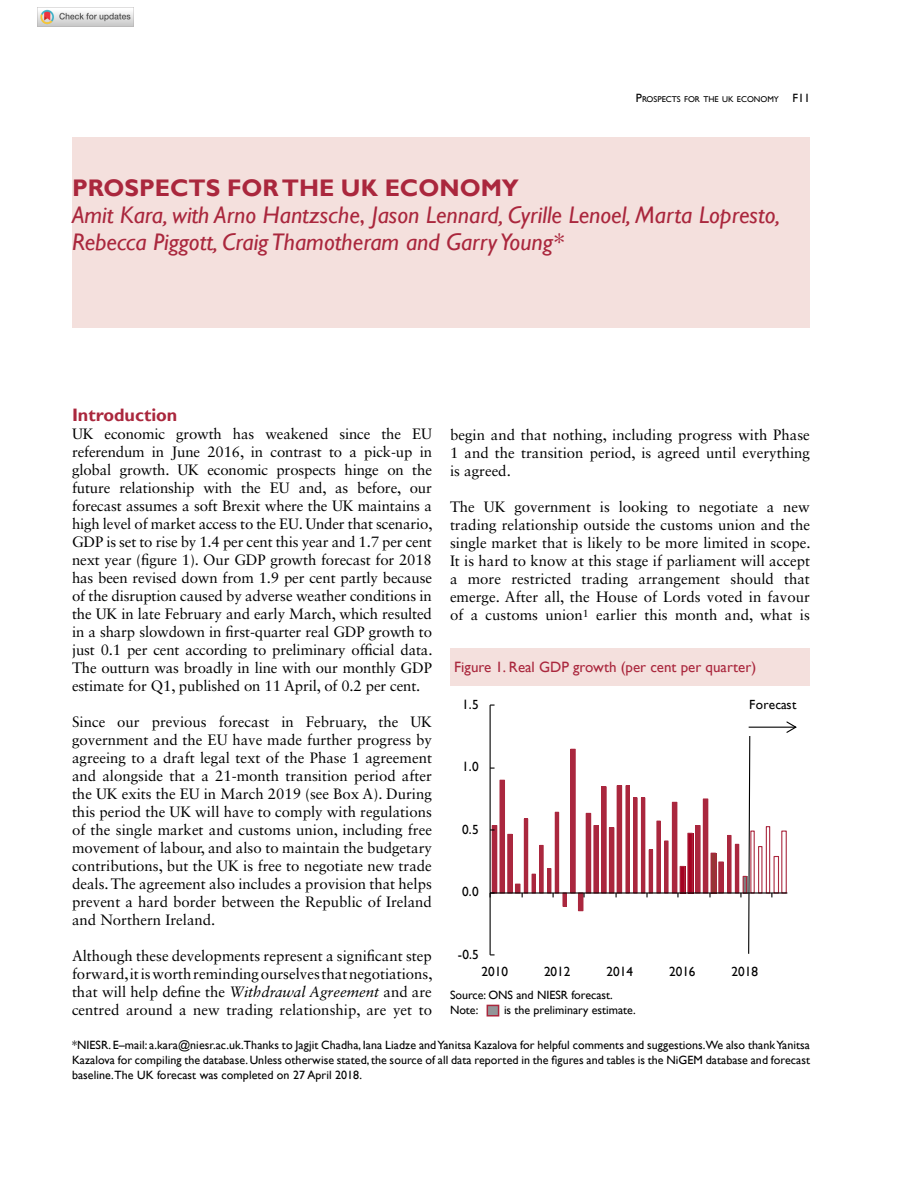
<style>
.page{position:relative;width:918px;height:1188px;background:#fff}
.page>*{position:absolute;margin:0;border:0;box-sizing:border-box;transform-origin:0 0}
.t1{font:italic 24px/27px "Gill Sans";color:#aa273d}
.t2{font:700 18px "Gill Sans";color:#aa273d}
.t3{font:15px/18px "Sabon LT Std";color:#000;text-align:justify}
.t4{font:15px "Gill Sans";color:#aa273d}
.t5{font:13.2px "Gill Sans";color:#000}
.t6{font:13.2px "Gill Sans";letter-spacing:.02em;color:#000}
.t7{font:12px/15px "Gill Sans";color:#000;text-align:justify}
.t8{font:8.4px "Gill Sans";color:#000}
.s1{font-size:12px}
.s2{font-weight:700;font-style:normal}
.s3{font-style:normal}
.s4{font-style:italic}
</style>
<div class="page">
<div style="left:72px;top:137px;width:738px;height:190px;background:#f4e0dd"></div>
<div style="left:450px;top:648px;width:360px;height:38px;background:#f4e0dd"></div>
<div style="left:487px;top:1005px;width:12px;height:12px;background:#939598;border:2px solid #aa273d"></div>
<div style="left:680px;top:866px;width:6px;height:28px;background:#a50021"></div>
<div style="left:680px;top:866px;width:5px;height:28px;border:1px solid #aa273e"></div>
<div style="left:688px;top:833px;width:5px;height:61px;background:#a50021"></div>
<div style="left:687px;top:833px;width:6px;height:61px;border:1px solid #aa273e"></div>
<div style="left:711px;top:853px;width:6px;height:41px;background:#953735"></div>
<div style="left:711px;top:853px;width:5px;height:41px;border:1px solid #aa273e"></div>
<div style="left:743px;top:876px;width:5px;height:18px;background:#7f7f7f"></div>
<div style="left:743px;top:876px;width:4px;height:18px;border:1px solid #aa273e"></div>
<div style="left:750px;top:831px;width:5px;height:63px;border:1px solid #aa273e"></div>
<div style="left:758px;top:846px;width:4px;height:48px;border:1px solid #aa273e"></div>
<div style="left:766px;top:826px;width:4px;height:68px;border:1px solid #aa273e"></div>
<div style="left:774px;top:856px;width:5px;height:38px;border:1px solid #aa273e"></div>
<div style="left:781px;top:831px;width:6px;height:63px;border:1px solid #aa273e"></div>
<div style="left:492px;top:826px;width:5px;height:67px;background:#aa273e"></div>
<hr style="left:500px;top:780px;width:4px;height:113px;background:#aa273e">
<div style="left:500px;top:780px;width:5px;height:114px;border:1px solid #aa273e"></div>
<hr style="left:508px;top:834px;width:4px;height:59px;background:#aa273e">
<div style="left:507px;top:834px;width:6px;height:60px;border:1px solid #aa273e"></div>
<div style="left:515px;top:884px;width:5px;height:10px;border:1px solid #aa273e"></div>
<div style="left:524px;top:818px;width:4px;height:76px;border:1px solid #aa273e"></div>
<div style="left:532px;top:874px;width:4px;height:20px;border:1px solid #aa273e"></div>
<hr style="left:540px;top:845px;width:3px;height:48px;background:#aa273e">
<div style="left:539px;top:845px;width:5px;height:49px;border:1px solid #aa273e"></div>
<div style="left:547px;top:868px;width:4px;height:26px;border:1px solid #aa273e"></div>
<div style="left:555px;top:812px;width:4px;height:82px;border:1px solid #aa273e"></div>
<div style="left:562px;top:892px;width:5px;height:15px;border:1px solid #aa273e"></div>
<hr style="left:571px;top:749px;width:4px;height:144px;background:#aa273e">
<div style="left:570px;top:749px;width:6px;height:145px;border:1px solid #aa273e"></div>
<hr style="left:579px;top:893px;width:4px;height:18px;background:#aa273e">
<div style="left:578px;top:892px;width:5px;height:19px;border:1px solid #aa273e"></div>
<div style="left:586px;top:813px;width:5px;height:80px;background:#aa273e"></div>
<hr style="left:594px;top:826px;width:4px;height:67px;background:#aa273e">
<div style="left:593px;top:825px;width:6px;height:69px;border:1px solid #aa273e"></div>
<hr style="left:602px;top:787px;width:4px;height:106px;background:#aa273e">
<div style="left:601px;top:786px;width:6px;height:108px;border:1px solid #aa273e"></div>
<div style="left:609px;top:828px;width:5px;height:65px;background:#aa273e"></div>
<div style="left:617px;top:786px;width:5px;height:107px;background:#aa273e"></div>
<hr style="left:626px;top:786px;width:3px;height:107px;background:#aa273e">
<div style="left:625px;top:785px;width:5px;height:109px;border:1px solid #aa273e"></div>
<hr style="left:634px;top:798px;width:3px;height:95px;background:#aa273e">
<div style="left:633px;top:797px;width:5px;height:97px;border:1px solid #aa273e"></div>
<div style="left:641px;top:797px;width:4px;height:97px;border:1px solid #aa273e"></div>
<div style="left:649px;top:849px;width:4px;height:45px;border:1px solid #aa273e"></div>
<hr style="left:657px;top:821px;width:3px;height:72px;background:#aa273e">
<div style="left:656px;top:821px;width:5px;height:73px;border:1px solid #aa273e"></div>
<hr style="left:665px;top:841px;width:3px;height:52px;background:#aa273e">
<div style="left:664px;top:840px;width:5px;height:54px;border:1px solid #aa273e"></div>
<div style="left:672px;top:802px;width:5px;height:91px;background:#aa273e"></div>
<hr style="left:696px;top:826px;width:4px;height:67px;background:#aa273e">
<div style="left:695px;top:825px;width:6px;height:69px;border:1px solid #aa273e"></div>
<div style="left:703px;top:799px;width:5px;height:94px;background:#aa273e"></div>
<hr style="left:719px;top:862px;width:4px;height:31px;background:#aa273e">
<div style="left:718px;top:861px;width:6px;height:33px;border:1px solid #aa273e"></div>
<hr style="left:728px;top:836px;width:3px;height:57px;background:#aa273e">
<div style="left:727px;top:835px;width:5px;height:59px;border:1px solid #aa273e"></div>
<div style="left:735px;top:844px;width:4px;height:50px;border:1px solid #aa273e"></div>
<hr style="left:490px;top:705px;width:1px;height:250px;background:#000">
<hr style="left:490px;top:892px;width:297px;height:2px;background:#000">
<svg style="left:490px;top:892px;width:5px;height:5px"></svg>
<svg style="left:516px;top:884px;width:7px;height:13px"></svg>
<svg style="left:748px;top:736px;width:3px;height:218px"></svg>
<hr style="left:749px;top:727px;width:47px;height:1px;background:#000">
<svg style="left:785px;top:721px;width:12px;height:12px"></svg>
<img style="left:38px;top:8px;width:96px;height:19px">
<p class="t8" style="left:636px;top:94px;width:176px"><span class="s1">P</span>ROSPECTS FOR THE UK ECONOMY <span class="s1">F11</span></p>
<h1 class="t1" style="left:72px;top:174px;width:710px"><span class="s2">PROSPECTS FOR THE UK ECONOMY<br></span>Amit Kara, with Arno Hantzsche<span class="s3">,</span> Jason Lennard, Cyrille Lenoel, Marta Lopresto,<br>Rebecca Piggott, Craig Thamotheram and Garry Young*</h1>
<p class="t2" style="left:72px;top:404px;width:107px">Introduction</p>
<p class="t3" style="left:72px;top:424px;width:362px">UK economic growth has weakened since the EU referendum in June 2016, in contrast to a pick-up in global growth. UK economic prospects hinge on the future relationship with the EU and, as before, our forecast assumes a soft Brexit where the UK maintains a high level of market access to the EU. Under that scenario, GDP is set to rise by 1.4 per cent this year and 1.7 per cent next year (figure 1). Our GDP growth forecast for 2018 has been revised down from 1.9 per cent partly because of the disruption caused by adverse weather conditions in the UK in late February and early March, which resulted in a sharp slowdown in first-quarter real GDP growth to just 0.1 per cent according to preliminary official data.<br>The outturn was broadly in line with our monthly GDP estimate for Q1, published on 11 April, of 0.2 per cent.</p>
<p class="t3" style="left:72px;top:712px;width:362px">Since our previous forecast in February, the UK government and the EU have made further progress by agreeing to a draft legal text of the Phase 1 agreement and alongside that a 21-month transition period after the UK exits the EU in March 2019 (see Box A). During this period the UK will have to comply with regulations of the single market and customs union, including free movement of labour, and also to maintain the budgetary contributions, but the UK is free to negotiate new trade deals. The agreement also includes a provision that helps prevent a hard border between the Republic of Ireland and Northern Ireland.</p>
<p class="t3" style="left:72px;top:946px;width:362px">Although these developments represent a significant step forward, it is worth reminding ourselves that negotiations, that will help define the <span class="s4">Withdrawal Agreement</span> and are centred around a new trading relationship, are yet to</p>
<p class="t3" style="left:450px;top:425px;width:362px">begin and that nothing, including progress with Phase 1 and the transition period, is agreed until everything is agreed.</p>
<p class="t3" style="left:450px;top:497px;width:362px">The UK government is looking to negotiate a new trading relationship outside the customs union and the single market that is likely to be more limited in scope.<br>It is hard to know at this stage if parliament will accept a more restricted trading arrangement should that emerge. After all, the House of Lords voted in favour of a customs union<sup>1</sup> earlier this month and, what is</p>
<p class="t4" style="left:454px;top:659px;width:303px">Figure 1. Real GDP growth (per cent per quarter)</p>
<p class="t5" style="left:462px;top:697px;width:18px">1.5</p>
<p class="t5" style="left:462px;top:759px;width:18px">1.0</p>
<p class="t5" style="left:462px;top:822px;width:18px">0.5</p>
<p class="t5" style="left:462px;top:884px;width:18px">0.0</p>
<p class="t5" style="left:458px;top:947px;width:22px">-0.5</p>
<p class="t6" style="left:749px;top:697px;width:49px">Forecast</p>
<p class="t5" style="left:481px;top:963px;width:28px">2010</p>
<p class="t5" style="left:544px;top:963px;width:28px">2012</p>
<p class="t5" style="left:607px;top:963px;width:28px">2014</p>
<p class="t5" style="left:669px;top:963px;width:28px">2016</p>
<p class="t5" style="left:732px;top:963px;width:28px">2018</p>
<p class="t7" style="left:450px;top:988px;width:164px">Source: ONS and NIESR forecast.<br>Note:</p>
<p class="t7" style="left:504px;top:1003px;width:133px">is the preliminary estimate.</p>
<p class="t7" style="left:72px;top:1037px;width:740px">*NIESR. E–mail: a.kara@niesr.ac.uk.Thanks to Jagjit Chadha, Iana Liadze and Yanitsa Kazalova for helpful comments and suggestions.We also thank Yanitsa Kazalova for compiling the database. Unless otherwise stated, the source of all data reported in the figures and tables is the NiGEM database and forecast baseline. The UK forecast was completed on 27 April 2018.</p>
</div>
